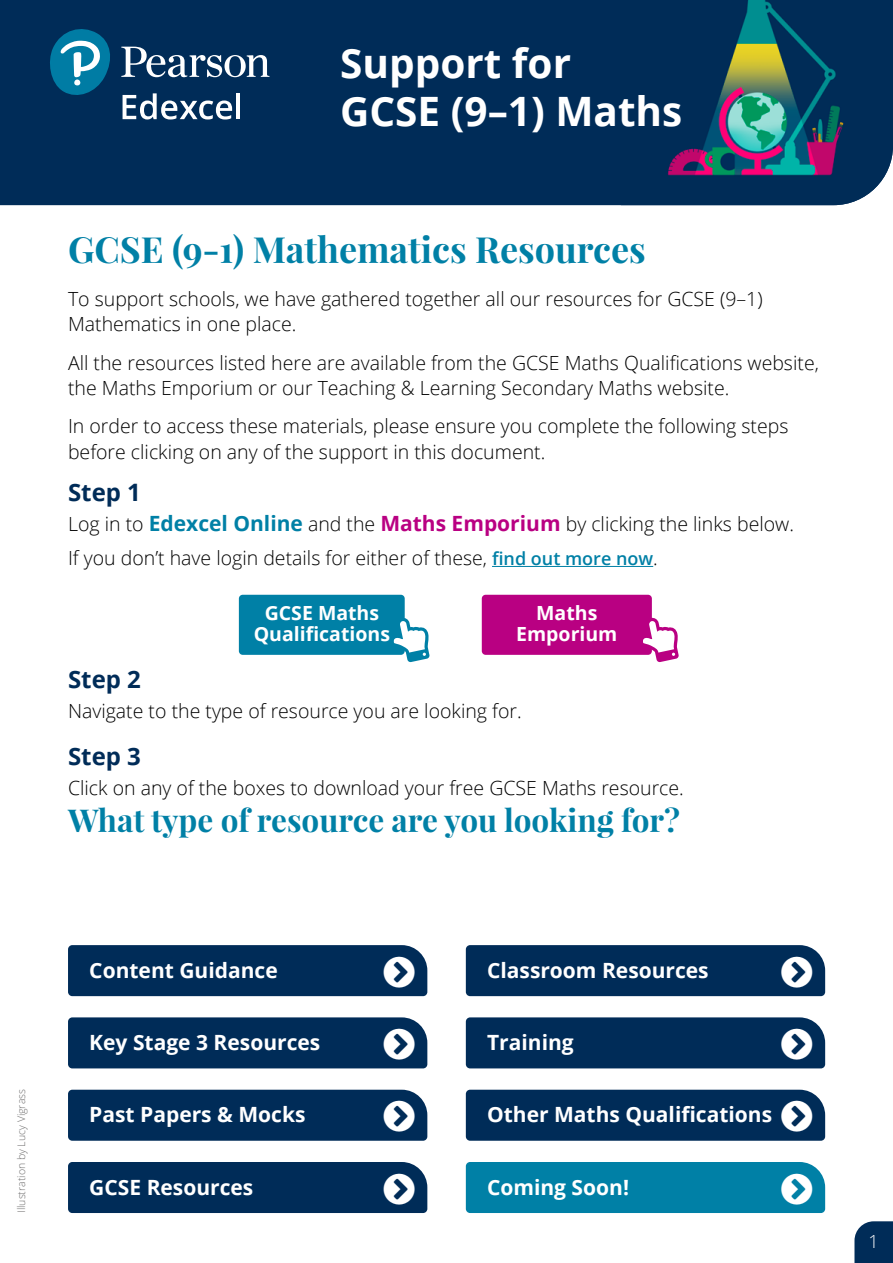
<style>
.page{position:relative;width:893px;height:1263px;background:#fff}
.page>*{position:absolute;margin:0;border:0;box-sizing:border-box;transform-origin:0 0}
.t1{font:700 40.5px/48px "Open Sans";color:#fff}
.head{font:700 36px "Playfair Display";color:#0080a6}
.body{font:700 31.5px "Playfair Display";color:#0080a6}
.body-2{font:700 24px "Open Sans";color:#002c58}
.body-3{font:700 21px "Open Sans";color:#fff}
.body-4{font:300 19.5px/25.5px "Open Sans";color:#000}
.body-5{font:700 19.5px/21px "Open Sans";color:#fff;text-align:center}
.t2{font:300 18px "Open Sans";color:#fff}
.t3{font:300 10.5px "Open Sans";color:#706f6f}
.s1{font-weight:700;font-size:21px;color:#0080a6}
.s2{font-weight:700;font-size:21px;color:#b90082}
.s3{font-weight:600;font-size:18px;color:#0080a6}
</style>
<div class="page">
<svg style="left:854px;top:1221px;width:39px;height:42px;background:#113a63"></svg>
<div style="left:0;top:0;width:621px;height:205px;background:#002c58"></div>
<img style="left:621px;top:0;width:272px;height:205px">
<svg style="left:0;top:29px;width:395px;height:90px;background:#13416a"></svg>
<hr style="left:237px;top:93px;width:3px;height:26px;background:#fff">
<hr style="left:492px;top:566px;width:161px;height:1px;background:#0080a6">
<div style="left:239px;top:595px;width:166px;height:60px;background:#0080a6;border-radius:4px"></div>
<div style="left:482px;top:595px;width:170px;height:60px;background:#b90082;border-radius:4px"></div>
<div style="left:68px;top:945px;width:359px;height:51px;background:#002c58"></div>
<div style="left:68px;top:1090px;width:359px;height:51px;background:#002c58"></div>
<div style="left:68px;top:1017px;width:359px;height:51px;background:#002c58"></div>
<div style="left:68px;top:1162px;width:359px;height:51px;background:#002c58"></div>
<div style="left:466px;top:945px;width:359px;height:51px;background:#002c58"></div>
<div style="left:466px;top:1017px;width:359px;height:51px;background:#002c58"></div>
<div style="left:466px;top:1090px;width:359px;height:51px;background:#002c58"></div>
<div style="left:466px;top:1162px;width:359px;height:51px;background:#0080a6"></div>
<svg style="left:386px;top:613px;width:19px;height:42px"></svg>
<svg style="left:635px;top:613px;width:17px;height:42px"></svg>
<p class="t1" style="left:340px;top:38px;width:344px">Support for<br>GCSE (9–1) Maths</p>
<p class="head" style="left:68px;top:227px;width:579px">GCSE (9-1) Mathematics Resources</p>
<p class="body-4" style="left:68px;top:285px;width:696px">To support schools, we have gathered together all our resources for GCSE (9–1)<br>Mathematics in one place.</p>
<p class="body-4" style="left:68px;top:349px;width:752px">All the resources listed here are available from the GCSE Maths Qualifications website, the Maths Emporium or our Teaching &amp; Learning Secondary Maths website.</p>
<p class="body-4" style="left:68px;top:413px;width:722px">In order to access these materials, please ensure you complete the following steps before clicking on any of the support in this document.</p>
<p class="body-2" style="left:68px;top:476px;width:74px">Step 1</p>
<p class="body-4" style="left:68px;top:511px;width:727px">Log in to <span class="s1">Edexcel Online</span> and the <span class="s2">Maths Emporium</span> by clicking the links below.</p>
<p class="body-4" style="left:68px;top:545px;width:591px">If you don’t have login details for either of these, <span class="s3">find out more now</span>.</p>
<p class="body-5" style="left:254px;top:602px;width:138px">GCSE Maths<br>Qualifications</p>
<p class="body-5" style="left:516px;top:602px;width:103px">Maths<br>Emporium</p>
<p class="body-2" style="left:68px;top:663px;width:74px">Step 2</p>
<p class="body-4" style="left:68px;top:698px;width:455px">Navigate to the type of resource you are looking for.</p>
<p class="body-2" style="left:68px;top:739px;width:74px">Step 3</p>
<p class="body-4" style="left:68px;top:774px;width:617px">Click on any of the boxes to download your free GCSE Maths resource.</p>
<p class="body" style="left:68px;top:801px;width:614px">What type of resource are you looking for?</p>
<p class="t3" style="left:14px;top:1213px;width:125px;rotate:-90deg">Illustration by Lucy Vigrass</p>
<p class="body-3" style="left:89px;top:955px;width:190px">Content Guidance</p>
<p class="body-3" style="left:89px;top:1027px;width:232px">Key Stage 3 Resources</p>
<p class="body-3" style="left:89px;top:1100px;width:218px">Past Papers &amp; Mocks</p>
<p class="body-3" style="left:89px;top:1172px;width:166px">GCSE Resources</p>
<p class="body-3" style="left:487px;top:955px;width:223px">Classroom Resources</p>
<p class="body-3" style="left:487px;top:1027px;width:88px">Training</p>
<p class="body-3" style="left:487px;top:1100px;width:287px">Other Maths Qualifications</p>
<p class="body-3" style="left:487px;top:1172px;width:143px">Coming Soon!</p>
<p class="t2" style="left:869px;top:1229px;width:12px">1</p>
</div>
